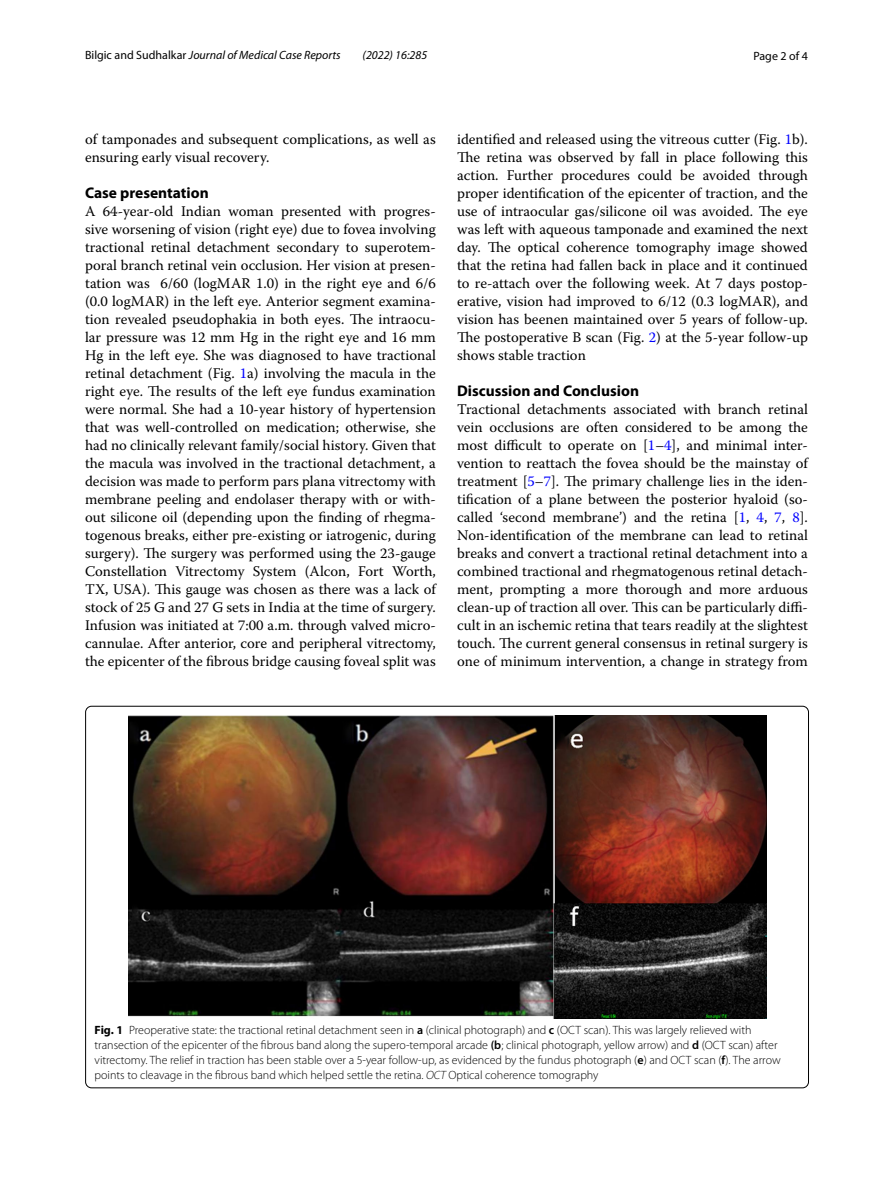
<style>
.page{position:relative;width:893px;height:1187px;background:#fff}
.page>*{position:absolute;margin:0;border:0;box-sizing:border-box;transform-origin:0 0}
.t1{font:700 15.45px "Myriad Pro";color:#000}
.t2{font:14.7px/18px "Warnock Pro";color:#000;text-align:justify}
.t3{font:300 12px/15px "Myriad Pro";color:#000}
.t4{font:italic 12px "Myriad Pro";color:#000}
.t5{font:12px "Myriad Pro";color:#000}
.s1{font-style:normal}
.s2{color:#00f}
.s3{font-weight:700}
.s4{font-weight:600}
.s5{font-style:italic}
</style>
<div class="page">
<img style="left:128px;top:715px;width:638px;height:303px">
<p class="t4" style="left:85px;top:48px;width:257px"><span class="s1">Bilgic and Sudhalkar</span> Journal of Medical Case Reports</p>
<p class="t4" style="left:363px;top:48px;width:66px">(2022) 16:285</p>
<p class="t5" style="left:753px;top:48px;width:56px">Page 2 of 4</p>
<p class="t2" style="left:85px;top:130px;width:352px">of tamponades and subsequent complications, as well as ensuring early visual recovery.</p>
<p class="t1" style="left:85px;top:182px;width:125px">Case presentation</p>
<p class="t2" style="left:85px;top:202px;width:352px">A 64-year-old Indian woman presented with progres&shy;sive worsening of vision (right eye) due to fovea involving tractional retinal detachment secondary to superotem&shy;poral branch retinal vein occlusion. Her vision at presen&shy;tation was 6/60 (logMAR 1.0) in the right eye and 6/6 (0.0 logMAR) in the left eye. Anterior segment examina&shy;tion revealed pseudophakia in both eyes. The intraocu&shy;lar pressure was 12 mm Hg in the right eye and 16 mm Hg in the left eye. She was diagnosed to have tractional retinal detachment (Fig. <span class="s2">1</span>a) involving the macula in the right eye. The results of the left eye fundus examination were normal. She had a 10-year history of hypertension that was well-controlled on medication; otherwise, she had no clinically relevant family/social history. Given that the macula was involved in the tractional detachment, a decision was made to perform pars plana vitrectomy with membrane peeling and endolaser therapy with or with&shy;out silicone oil (depending upon the finding of rhegma&shy;togenous breaks, either pre-existing or iatrogenic, during surgery). The surgery was performed using the 23-gauge Constellation Vitrectomy System (Alcon, Fort Worth, TX, USA). This gauge was chosen as there was a lack of stock of 25 G and 27 G sets in India at the time of surgery.<br>Infusion was initiated at 7:00 a.m. through valved micro&shy;cannulae. After anterior, core and peripheral vitrectomy, the epicenter of the fibrous bridge causing foveal split was</p>
<p class="t2" style="left:457px;top:130px;width:352px">identified and released using the vitreous cutter (Fig. <span class="s2">1</span>b).<br>The retina was observed by fall in place following this action. Further procedures could be avoided through proper identification of the epicenter of traction, and the use of intraocular gas/silicone oil was avoided. The eye was left with aqueous tamponade and examined the next day. The optical coherence tomography image showed that the retina had fallen back in place and it continued to re-attach over the following week. At 7 days postop&shy;erative, vision had improved to 6/12 (0.3 logMAR), and vision has beenen maintained over 5 years of follow-up.<br>The postoperative B scan (Fig. <span class="s2">2</span>) at the 5-year follow-up shows stable traction</p>
<p class="t1" style="left:457px;top:380px;width:184px">Discussion and Conclusion</p>
<p class="t2" style="left:457px;top:400px;width:352px">Tractional detachments associated with branch retinal vein occlusions are often considered to be among the most difficult to operate on [<span class="s2">1</span>–<span class="s2">4</span>], and minimal inter&shy;vention to reattach the fovea should be the mainstay of treatment [<span class="s2">5</span>–<span class="s2">7</span>]. The primary challenge lies in the iden&shy;tification of a plane between the posterior hyaloid (so&shy;called ‘second membrane’) and the retina [<span class="s2">1</span>, <span class="s2">4</span>, <span class="s2">7</span>, <span class="s2">8</span>].<br>Non-identification of the membrane can lead to retinal breaks and convert a tractional retinal detachment into a combined tractional and rhegmatogenous retinal detach&shy;ment, prompting a more thorough and more arduous clean-up of traction all over. This can be particularly diffi&shy;cult in an ischemic retina that tears readily at the slightest touch. The current general consensus in retinal surgery is one of minimum intervention, a change in strategy from</p>
<p class="t3" style="left:95px;top:1022px;width:688px"><span class="s3">Fig. 1</span> Preoperative state: the tractional retinal detachment seen in <span class="s4">a</span> (clinical photograph) and <span class="s4">c</span> (OCT scan). This was largely relieved with transection of the epicenter of the fibrous band along the supero-temporal arcade <span class="s4">(b</span>; clinical photograph, yellow arrow) and <span class="s4">d</span> (OCT scan) after vitrectomy. The relief in traction has been stable over a 5-year follow-up, as evidenced by the fundus photograph (<span class="s4">e</span>) and OCT scan (<span class="s4">f</span>). The arrow points to cleavage in the fibrous band which helped settle the retina. <span class="s5">OCT</span> Optical coherence tomography</p>
</div>
